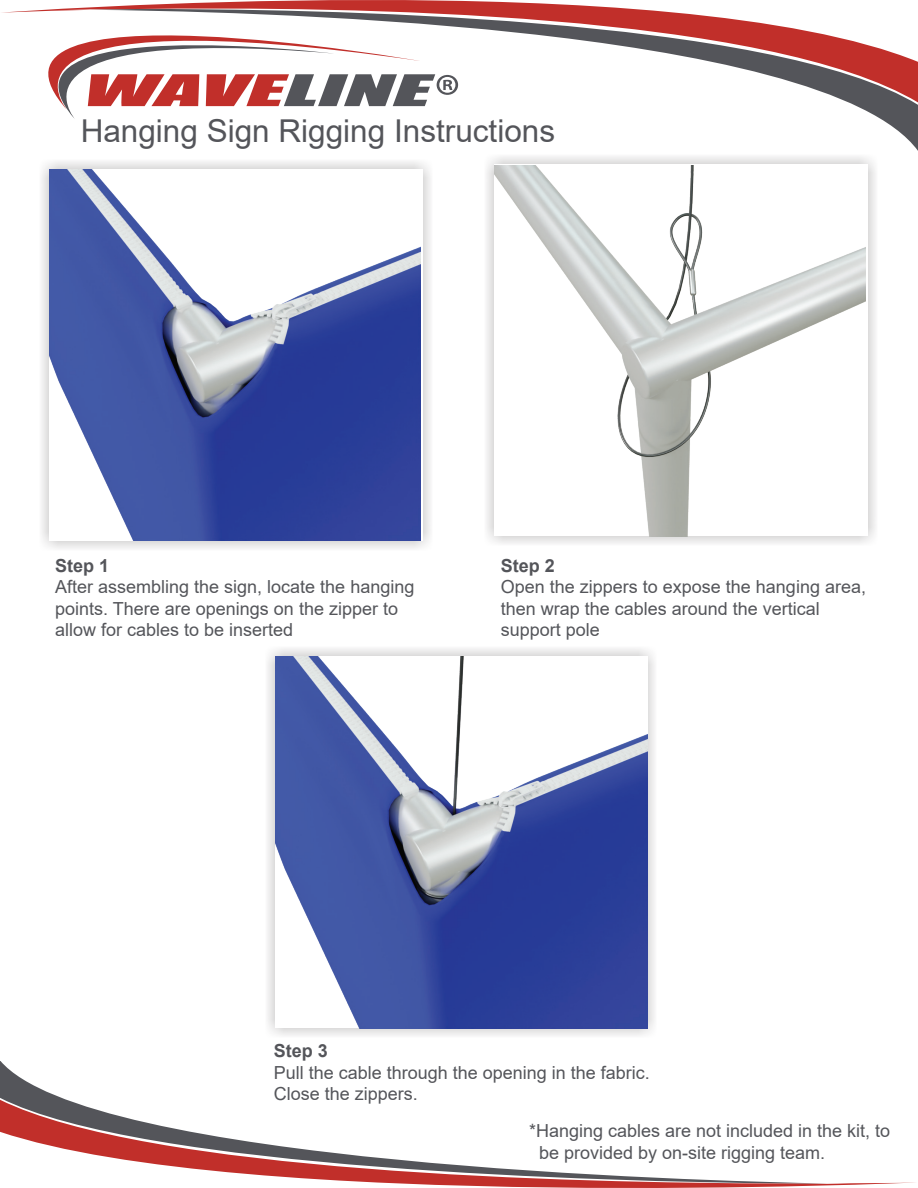
<style>
.page{position:relative;width:918px;height:1188px;background:#fff}
.page>*{position:absolute;margin:0;border:0;box-sizing:border-box;transform-origin:0 0}
.t1{font:31.5px "Arial";color:#54555a}
.t2{font:18px/21.6px "Arial";color:#54555a}
.t3{font:700 18px "Arial";color:#54555a}
</style>
<div class="page">
<svg style="left:0;top:1061px;width:67px;height:39px"></svg>
<svg style="left:0;top:1100px;width:915px;height:88px"></svg>
<svg style="left:2px;top:0;width:916px;height:102px"></svg>
<svg style="left:39px;top:28px;width:419px;height:86px"></svg>
<img style="left:439px;top:109px;width:479px;height:435px">
<img style="left:41px;top:114px;width:436px;height:435px">
<img style="left:49px;top:169px;width:372px;height:372px">
<img style="left:495px;top:165px;width:371px;height:371px">
<img style="left:275px;top:656px;width:373px;height:373px">
<h1 class="t1" style="left:81px;top:110px;width:476px">Hanging Sign Rigging Instructions</h1>
<p class="t3" style="left:55px;top:552px;width:56px">Step 1</p>
<p class="t2" style="left:55px;top:576px;width:361px">After assembling the sign, locate the hanging points. There are openings on the zipper to allow for cables to be inserted</p>
<p class="t3" style="left:501px;top:552px;width:56px">Step 2</p>
<p class="t2" style="left:501px;top:576px;width:367px">Open the zippers to expose the hanging area, then wrap the cables around the vertical support pole</p>
<p class="t3" style="left:274px;top:1038px;width:56px">Step 3</p>
<p class="t2" style="left:274px;top:1061px;width:378px">Pull the cable through the opening in the fabric.<br>Close the zippers.</p>
<p class="t2" style="left:539px;top:1120px;width:353px;text-indent:-10px">*Hanging cables are not included in the kit, to be provided by on-site rigging team.</p>
</div>
